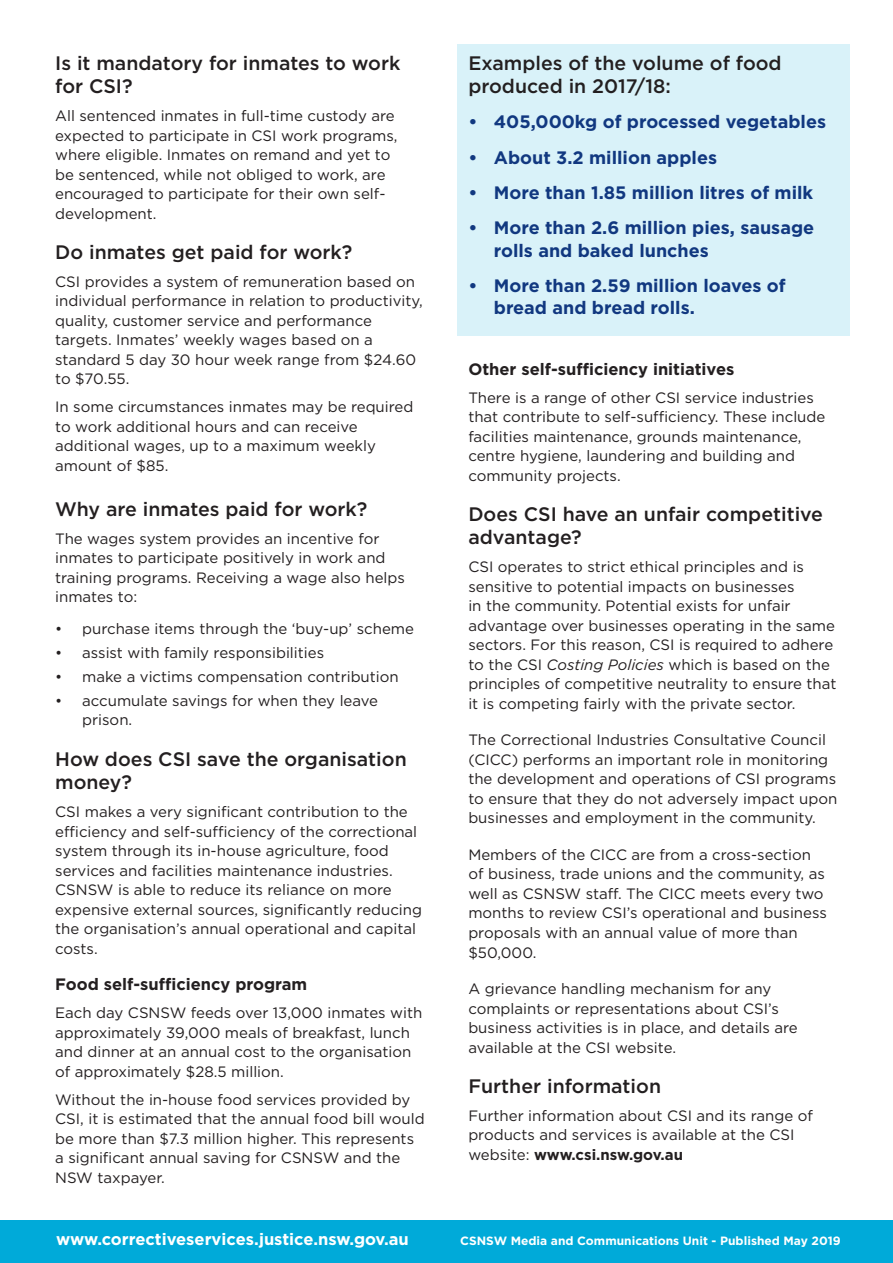
<style>
.page{position:relative;width:893px;height:1263px;background:#fff}
.page>*{position:absolute;margin:0;border:0;box-sizing:border-box;transform-origin:0 0}
.t1{font:500 19.5px/23.4px "Gotham";color:#231f20}
.t2{font:700 18px/22.5px "Gotham";color:#113880}
.t3{font:700 16.5px "Gotham";color:#231f20}
.t4{font:700 16.5px "Gotham";color:#fff}
.t5{font:15px/19.5px "Gotham";color:#231f20}
.t6{font:700 12px "Gotham";color:#fff}
.s1{font-style:italic}
.s2{font-weight:700}
</style>
<div class="page">
<div style="left:457px;top:45px;width:393px;height:291px;background:#d9f2f9"></div>
<div style="left:1px;top:1220px;width:892px;height:43px;background:#00aad9"></div>
<h1 class="t1" style="left:55px;top:51px;width:347px">Is it mandatory for inmates to work for CSI?</h1>
<p class="t5" style="left:55px;top:106px;width:344px">All sentenced inmates in full-time custody are expected to participate in CSI work programs, where eligible. Inmates on remand and yet to be sentenced, while not obliged to work, are encouraged to participate for their own self&shy;development.</p>
<h1 class="t1" style="left:55px;top:240px;width:299px">Do inmates get paid for work?</h1>
<p class="t5" style="left:55px;top:272px;width:369px">CSI provides a system of remuneration based on individual performance in relation to productivity, quality, customer service and performance targets. Inmates’ weekly wages based on a standard 5 day 30 hour week range from $24.60 to $70.55.</p>
<p class="t5" style="left:55px;top:397px;width:360px">In some circumstances inmates may be required to work additional hours and can receive additional wages, up to a maximum weekly amount of $85.</p>
<h1 class="t1" style="left:55px;top:497px;width:314px">Why are inmates paid for work?</h1>
<p class="t5" style="left:55px;top:528px;width:351px">The wages system provides an incentive for inmates to participate positively in work and training programs. Receiving a wage also helps inmates to:</p>
<p class="t5" style="left:55px;top:619px;width:360px">• purchase items through the ‘buy-up’ scheme</p>
<p class="t5" style="left:55px;top:643px;width:270px">• assist with family responsibilities</p>
<p class="t5" style="left:55px;top:667px;width:345px">• make a victims compensation contribution</p>
<p class="t5" style="left:82px;top:690px;width:297px;text-indent:-27px">• accumulate savings for when they leave prison.</p>
<h1 class="t1" style="left:55px;top:747px;width:353px">How does CSI save the organisation money?</h1>
<p class="t5" style="left:55px;top:802px;width:368px">CSI makes a very significant contribution to the efficiency and self-sufficiency of the correctional system through its in-house agriculture, food services and facilities maintenance industries.<br>CSNSW is able to reduce its reliance on more expensive external sources, significantly reducing the organisation’s annual operational and capital costs.</p>
<p class="t3" style="left:55px;top:974px;width:253px">Food self-sufficiency program</p>
<p class="t5" style="left:55px;top:1003px;width:369px">Each day CSNSW feeds over 13,000 inmates with approximately 39,000 meals of breakfast, lunch and dinner at an annual cost to the organisation of approximately $28.5 million.</p>
<p class="t5" style="left:55px;top:1089px;width:371px">Without the in-house food services provided by CSI, it is estimated that the annual food bill would be more than $7.3 million higher. This represents a significant annual saving for CSNSW and the NSW taxpayer.</p>
<h1 class="t1" style="left:468px;top:51px;width:315px">Examples of the volume of food produced in 2017/18:</h1>
<p class="t2" style="left:468px;top:111px;width:359px">• 405,000kg of processed vegetables</p>
<p class="t2" style="left:468px;top:146px;width:250px">• About 3.2 million apples</p>
<p class="t2" style="left:468px;top:181px;width:346px">• More than 1.85 million litres of milk</p>
<p class="t2" style="left:494px;top:216px;width:322px;text-indent:-26px">• More than 2.6 million pies, sausage rolls and baked lunches</p>
<p class="t2" style="left:494px;top:274px;width:293px;text-indent:-26px">• More than 2.59 million loaves of bread and bread rolls.</p>
<p class="t3" style="left:468px;top:359px;width:268px">Other self-sufficiency initiatives</p>
<p class="t5" style="left:468px;top:387px;width:358px">There is a range of other CSI service industries that contribute to self-sufficiency. These include facilities maintenance, grounds maintenance, centre hygiene, laundering and building and community projects.</p>
<h1 class="t1" style="left:468px;top:502px;width:356px">Does CSI have an unfair competitive advantage?</h1>
<p class="t5" style="left:468px;top:557px;width:370px">CSI operates to strict ethical principles and is sensitive to potential impacts on businesses<br>in the community. Potential exists for unfair advantage over businesses operating in the same sectors. For this reason, CSI is required to adhere to the CSI <span class="s1">Costing Policies</span> which is based on the principles of competitive neutrality to ensure that it is competing fairly with the private sector.</p>
<p class="t5" style="left:468px;top:730px;width:370px">The Correctional Industries Consultative Council (CICC) performs an important role in monitoring the development and operations of CSI programs to ensure that they do not adversely impact upon businesses and employment in the community.</p>
<p class="t5" style="left:468px;top:845px;width:360px">Members of the CICC are from a cross-section of business, trade unions and the community, as well as CSNSW staff. The CICC meets every two months to review CSI’s operational and business proposals with an annual value of more than $50,000.</p>
<p class="t5" style="left:468px;top:979px;width:331px">A grievance handling mechanism for any complaints or representations about CSI’s business activities is in place, and details are available at the CSI website.</p>
<h1 class="t1" style="left:468px;top:1074px;width:194px">Further information</h1>
<p class="t5" style="left:468px;top:1106px;width:346px">Further information about CSI and its range of products and services is available at the CSI website: <span class="s2">www.csi.nsw.gov.au</span></p>
<p class="t4" style="left:56px;top:1229px;width:354px">www.correctiveservices.justice.nsw.gov.au</p>
<p class="t6" style="left:460px;top:1233px;width:382px">CSNSW Media and Communications Unit - Published May 2019</p>
</div>
